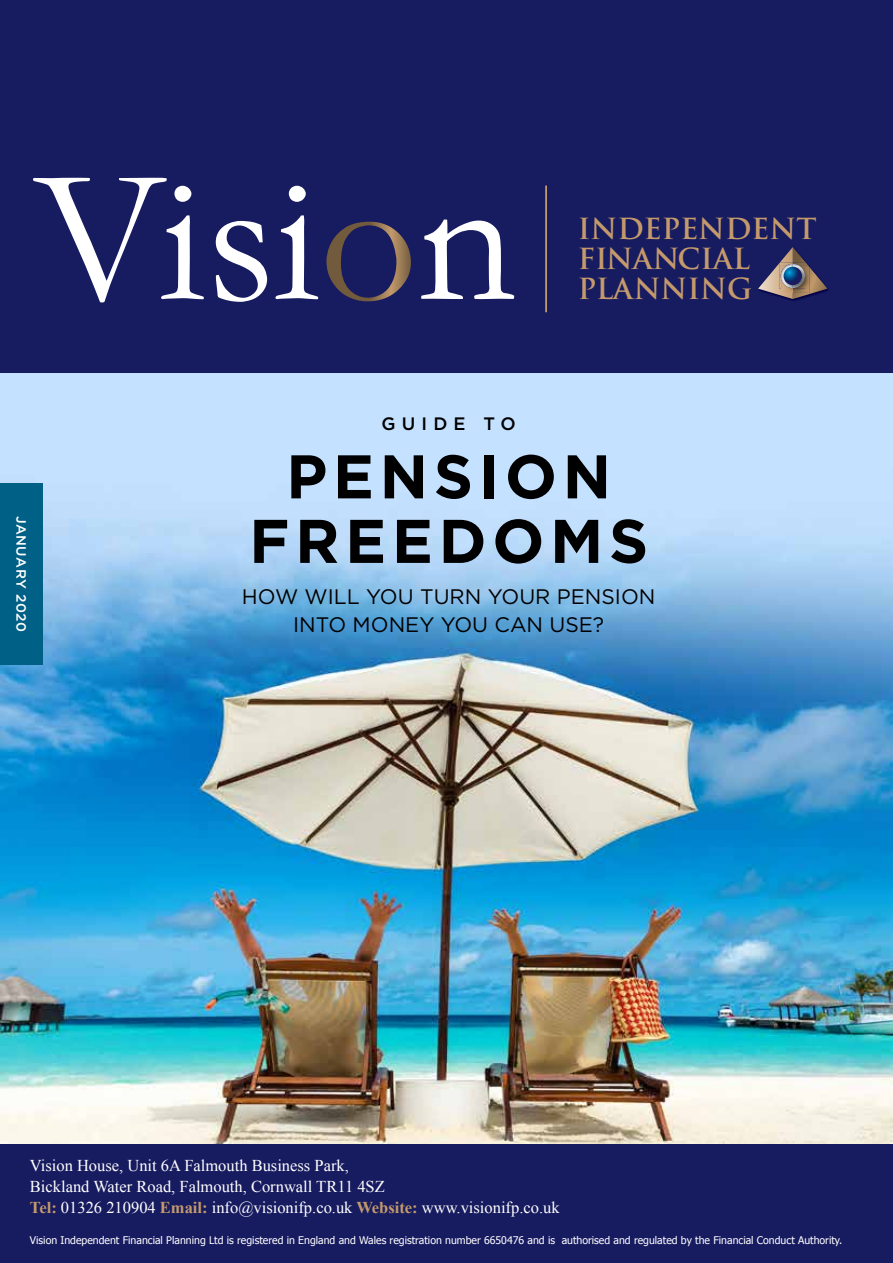
<style>
.page{position:relative;width:893px;height:1263px;background:#fff}
.page>*{position:absolute;margin:0;border:0;box-sizing:border-box;transform-origin:0 0}
.t1{font:700 61.5px/64.5px "Gotham HTF";letter-spacing:.09em;color:#000;text-align:center}
.t2{font:700 28.35px/29.8px "Trajan Pro";color:#c49a6c}
.t3{font:21px/27.6px "Gotham HTF";color:#000;text-align:center}
.t4{font:500 18px "Gotham HTF";letter-spacing:.34em;color:#000}
.t5{font:16.5px/21px "Times New Roman";color:#fff}
.t6{font:500 13.5px "Gotham HTF";letter-spacing:.04em;color:#fff}
.t7{font:10.5px "Tahoma";color:#fff}
.s1{font-weight:700;color:#c49a6c}
</style>
<div class="page">
<img style="left:0;top:372px;width:893px;height:772px">
<div style="left:0;top:483px;width:43px;height:182px;background:#006086"></div>
<div style="left:0;top:1144px;width:893px;height:119px;background:#171b60"></div>
<div style="left:0;top:0;width:893px;height:372px;background:#171b60"></div>
<hr style="left:545px;top:186px;width:2px;height:126px;background:#c49a6c">
<svg style="left:421px;top:220px;width:93px;height:79px"></svg>
<svg style="left:326px;top:222px;width:85px;height:79px"></svg>
<svg style="left:33px;top:178px;width:285px;height:124px"></svg>
<img style="left:788px;top:288px;width:40px;height:13px">
<svg style="left:758px;top:247px;width:69px;height:52px"></svg>
<img style="left:782px;top:265px;width:23px;height:23px">
<svg style="left:783px;top:267px;width:19px;height:18px"></svg>
<p class="t6" style="left:29px;top:516px;width:118px;rotate:90deg">JANUARY 2020</p>
<p class="t4" style="left:382px;top:413px;width:136px">GUIDE TO</p>
<h2 class="t2" style="left:578px;top:214px;width:240px">INDEPENDENT<br>FINANCIAL<br>PLANNING</h2>
<h1 class="t1" style="left:249px;top:443px;width:401px">PENSION<br>FREEDOMS</h1>
<p class="t3" style="left:242px;top:583px;width:415px">HOW WILL YOU TURN YOUR PENSION<br>INTO MONEY YOU CAN USE?</p>
<p class="t5" style="left:30px;top:1154px;width:531px">Vision House, Unit 6A Falmouth Business Park,<br>Bickland Water Road, Falmouth, Cornwall TR11 4SZ<br><span class="s1">Tel:</span> 01326 210904 <span class="s1">Email:</span> info@visionifp.co.uk <span class="s1">Website:</span> www.visionifp.co.uk</p>
<p class="t7" style="left:30px;top:1233px;width:814px">Vision Independent Financial Planning Ltd is registered in England and Wales registration number 6650476 and is authorised and regulated by the Financial Conduct Authority.</p>
</div>
